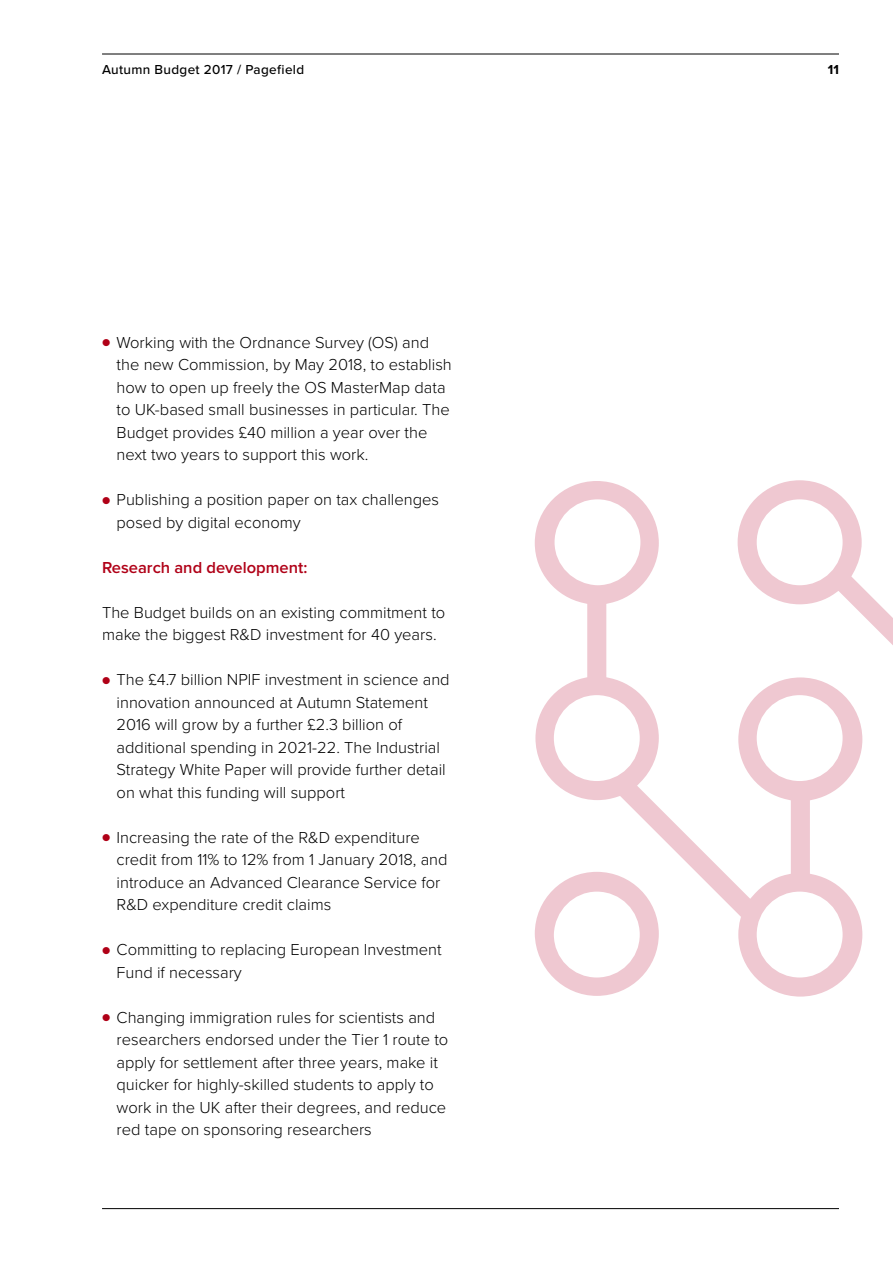
<style>
.page{position:relative;width:893px;height:1263px;background:#fff}
.page>*{position:absolute;margin:0;border:0;box-sizing:border-box;transform-origin:0 0}
.t1{font:300 16.5px/22.5px "Proxima Nova";color:#000}
.t2{font:600 16.5px "Proxima Nova";color:#b00017}
.t3{font:500 13.5px "Proxima Nova";letter-spacing:.025em;color:#000}
.t4{font:700 13.5px "Proxima Nova";color:#000}
.s1{font-weight:400;font-size:12px;color:#b00017}
</style>
<div class="page">
<hr style="left:102px;top:1208px;width:737px;height:1px;background:#000">
<hr style="left:102px;top:54px;width:737px;height:1px;background:#000">
<svg style="left:876px;top:601px;width:17px;height:44px"></svg>
<svg style="left:534px;top:480px;width:342px;height:517px"></svg>
<svg style="left:534px;top:858px;width:139px;height:139px"></svg>
<p class="t3" style="left:102px;top:64px;width:204px">Autumn Budget 2017 / Pagefield</p>
<p class="t4" style="left:828px;top:64px;width:13px">11</p>
<p class="t1" style="left:117px;top:332px;width:337px;text-indent:-15px"><span class="s1">●</span> Working with the Ordnance Survey (OS) and the new Commission, by May 2018, to establish how to open up freely the OS MasterMap data to UK-based small businesses in particular. The Budget provides £40 million a year over the next two years to support this work.</p>
<p class="t1" style="left:117px;top:489px;width:324px;text-indent:-15px"><span class="s1">●</span> Publishing a position paper on tax challenges posed by digital economy</p>
<p class="t2" style="left:102px;top:560px;width:207px">Research and development:</p>
<p class="t1" style="left:102px;top:602px;width:345px">The Budget builds on an existing commitment to make the biggest R&amp;D investment for 40 years.</p>
<p class="t1" style="left:117px;top:669px;width:335px;text-indent:-15px"><span class="s1">●</span> The £4.7 billion NPIF investment in science and innovation announced at Autumn Statement 2016 will grow by a further £2.3 billion of additional spending in 2021-22. The Industrial Strategy White Paper will provide further detail on what this funding will support</p>
<p class="t1" style="left:117px;top:827px;width:333px;text-indent:-15px"><span class="s1">●</span> Increasing the rate of the R&amp;D expenditure credit from 11% to 12% from 1 January 2018, and introduce an Advanced Clearance Service for R&amp;D expenditure credit claims</p>
<p class="t1" style="left:117px;top:939px;width:327px;text-indent:-15px"><span class="s1">●</span> Committing to replacing European Investment<br>Fund if necessary</p>
<p class="t1" style="left:117px;top:1007px;width:333px;text-indent:-15px"><span class="s1">●</span> Changing immigration rules for scientists and researchers endorsed under the Tier 1 route to apply for settlement after three years, make it quicker for highly-skilled students to apply to work in the UK after their degrees, and reduce red tape on sponsoring researchers</p>
</div>
